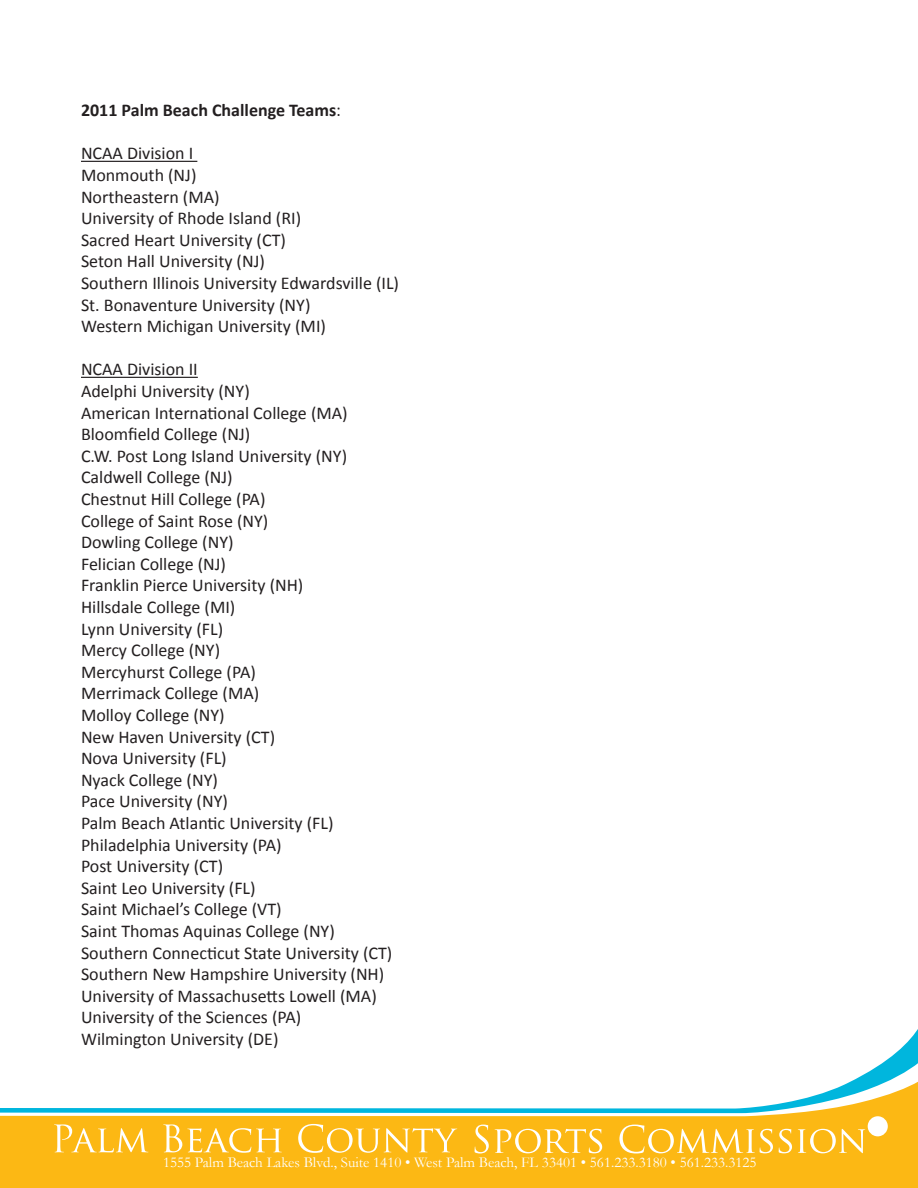
<style>
.page{position:relative;width:918px;height:1188px;background:#fff}
.page>*{position:absolute;margin:0;border:0;box-sizing:border-box;transform-origin:0 0}
.t1{font:18px/21.6px "Calibri";color:#231f20}
.t2{font:700 18px "Calibri";color:#231f20}
.t3{font:15px "Garamond";color:#fff}
.s1{font-weight:400}
</style>
<div class="page">
<svg style="left:850px;top:1029px;width:68px;height:53px"></svg>
<svg style="left:0;top:1082px;width:918px;height:106px;fill:#fcb814"></svg>
<div style="left:868px;top:1116px;width:20px;height:20px;background:#fff;border-radius:50%"></div>
<svg style="left:54px;top:1124px;width:94px;height:28px;background:#fcc645"></svg>
<svg style="left:163px;top:1124px;width:119px;height:29px;background:#fcc645"></svg>
<svg style="left:298px;top:1124px;width:159px;height:29px;background:#fcc43e"></svg>
<svg style="left:475px;top:1125px;width:14px;height:28px"></svg>
<svg style="left:495px;top:1129px;width:107px;height:24px;background:#fcc94e"></svg>
<svg style="left:619px;top:1125px;width:154px;height:28px;background:#fcc644"></svg>
<svg style="left:779px;top:1129px;width:13px;height:24px"></svg>
<svg style="left:798px;top:1129px;width:67px;height:24px"></svg>
<hr style="left:81px;top:161px;width:116px;height:1px;background:#231f20">
<hr style="left:81px;top:377px;width:117px;height:1px;background:#231f20">
<p class="t2" style="left:81px;top:99px;width:262px">2011 Palm Beach Challenge Teams<span class="s1">:</span></p>
<p class="t1" style="left:81px;top:142px;width:320px">NCAA Division I<br>Monmouth (NJ)<br>Northeastern (MA)<br>University of Rhode Island (RI)<br>Sacred Heart University (CT)<br>Seton Hall University (NJ)<br>Southern Illinois University Edwardsville (IL)<br>St. Bonaventure University (NY)<br>Western Michigan University (MI)</p>
<p class="t1" style="left:81px;top:358px;width:313px">NCAA Division II<br>Adelphi University (NY)<br>American International College (MA)<br>Bloomfield College (NJ)<br>C.W. Post Long Island University (NY)<br>Caldwell College (NJ)<br>Chestnut Hill College (PA)<br>College of Saint Rose (NY)<br>Dowling College (NY)<br>Felician College (NJ)<br>Franklin Pierce University (NH)<br>Hillsdale College (MI)<br>Lynn University (FL)<br>Mercy College (NY)<br>Mercyhurst College (PA)<br>Merrimack College (MA)<br>Molloy College (NY)<br>New Haven University (CT)<br>Nova University (FL)<br>Nyack College (NY)<br>Pace University (NY)<br>Palm Beach Atlantic University (FL)<br>Philadelphia University (PA)<br>Post University (CT)<br>Saint Leo University (FL)<br>Saint Michael’s College (VT)<br>Saint Thomas Aquinas College (NY)<br>Southern Connecticut State University (CT)<br>Southern New Hampshire University (NH)<br>University of Massachusetts Lowell (MA)<br>University of the Sciences (PA)<br>Wilmington University (DE)</p>
<p class="t3" style="left:163px;top:1152px;width:595px">1555 Palm Beach Lakes Blvd., Suite 1410 • West Palm Beach, FL 33401 • 561.233.3180 • 561.233.3125</p>
</div>
